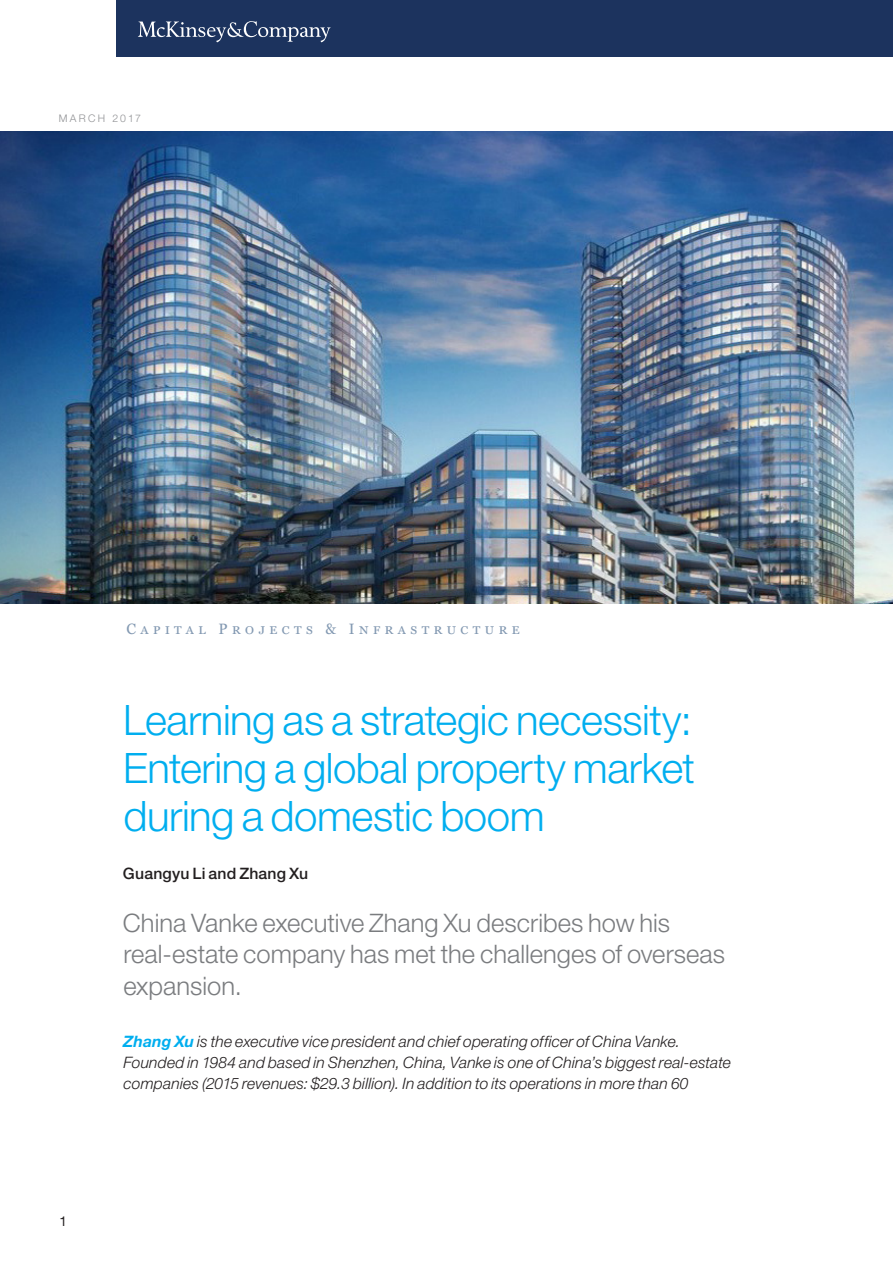
<style>
.page{position:relative;width:893px;height:1263px;background:#fff}
.page>*{position:absolute;margin:0;border:0;box-sizing:border-box;transform-origin:0 0}
.Chapter_heading{font:300 42px/48px "Helvetica Neue LT Std";letter-spacing:-.01em;color:#00aeef;text-align:justify}
.Intro_blurb__grey{font:300 25.5px/31.5px "Helvetica Neue LT Std";color:#7a7c7f}
.Body{font:italic 300 15.75px/21px "Helvetica Neue LT Std";letter-spacing:.005em;color:#231f20}
.Author_names{font:500 15.75px "Helvetica Neue LT Std";letter-spacing:.01em;color:#231f20}
.t1{font:15px "Georgia";letter-spacing:.3em;color:#8399b2}
.t2{font:13.5px "Helvetica Neue LT Std";color:#231f20}
.t3{font:300 10.5px "Helvetica Neue LT Std";letter-spacing:.215em;color:#919295}
.s1{font-weight:700;color:#00aeef}
</style>
<div class="page">
<img style="left:0;top:132px;width:893px;height:472px">
<div style="left:117px;top:0;width:776px;height:57px;background:#1c335e"></div>
<svg style="left:138px;top:21px;width:193px;height:21px"></svg>
<p class="t3" style="left:59px;top:112px;width:84px">MARCH 2017</p>
<p class="t1" style="left:126px;top:619px;width:395px">Capital Projects &amp; Infrastructure</p>
<p class="t2" style="left:60px;top:1213px;width:9px">1</p>
<p class="Chapter_heading" style="left:123px;top:695px;width:573px">Learning as a strategic necessity:<br>Entering a global property market during a domestic boom</p>
<p class="Author_names" style="left:123px;top:864px;width:187px">Guangyu Li and Zhang Xu</p>
<p class="Intro_blurb__grey" style="left:123px;top:906px;width:604px">China Vanke executive Zhang Xu describes how his real-estate company has met the challenges of overseas expansion.</p>
<p class="Body" style="left:123px;top:1031px;width:609px"><span class="s1">Zhang Xu</span> is the executive vice president and chief operating officer of China Vanke.<br>Founded in 1984 and based in Shenzhen, China, Vanke is one of China’s biggest real-estate companies (2015 revenues: $29.3 billion). In addition to its operations in more than 60</p>
</div>
